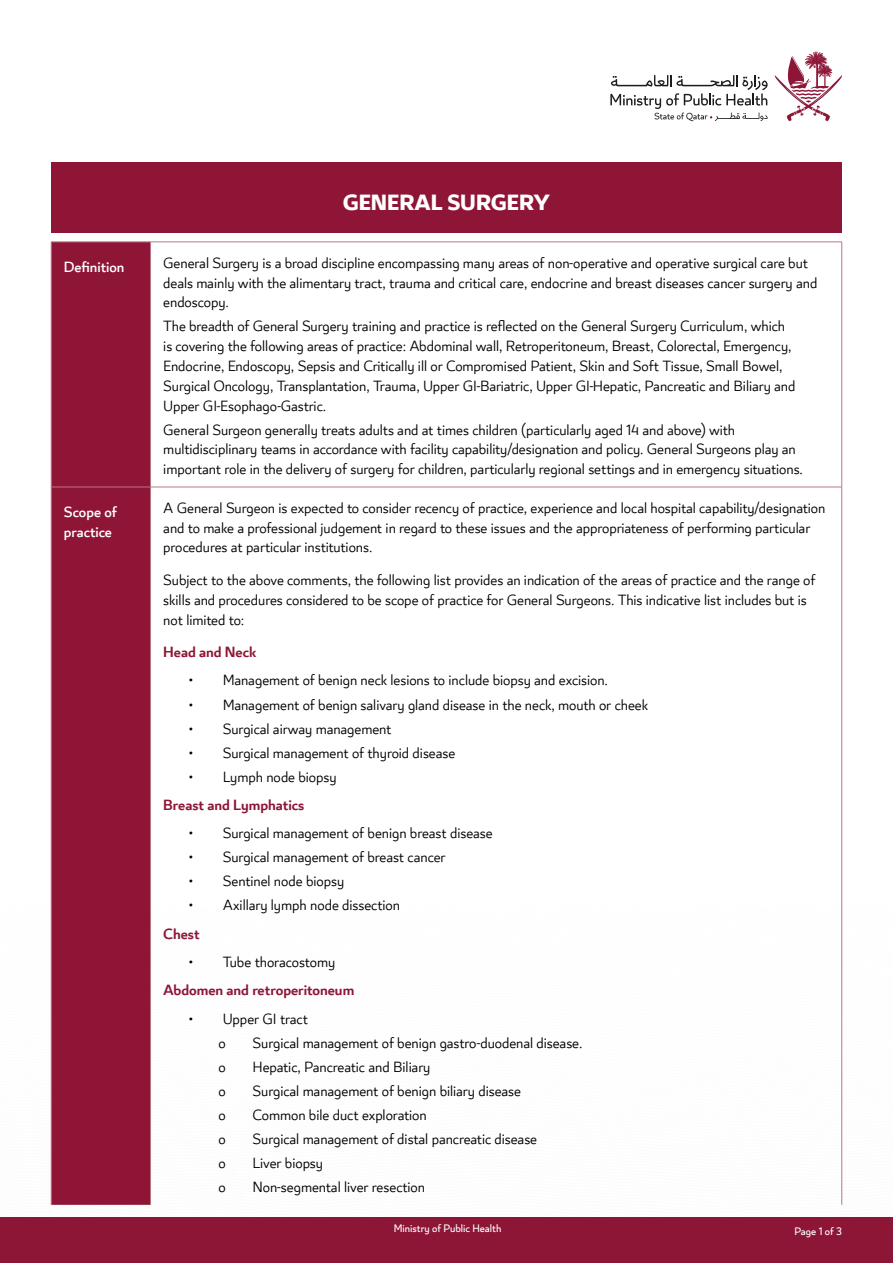
<style>
.page{position:relative;width:893px;height:1263px;background:#fff}
.page>*{position:absolute;margin:0;border:0;box-sizing:border-box;transform-origin:0 0}
.t1{font:800 24px "Lusail";color:#fff}
.t2{font:300 16.5px/19.8px "Lusail";color:#000}
.t3{font:600 16.5px "Lusail";color:#8d1637}
.t4{font:500 16.5px/19.8px "Lusail";letter-spacing:-.005em;color:#fff}
.t5{font:12px "Lusail";color:#fff}
</style>
<div class="page">
<div style="left:0;top:1217px;width:893px;height:46px;background:#8d1637"></div>
<div style="left:52px;top:243px;width:98px;height:962px;background:#8e1536"></div>
<hr style="left:51px;top:242px;width:100px;height:1px;background:#ba7688">
<hr style="left:51px;top:242px;width:1px;height:245px;background:#ba7688">
<hr style="left:150px;top:242px;width:1px;height:245px;background:#ba7688">
<hr style="left:51px;top:487px;width:1px;height:718px;background:#ba7688">
<hr style="left:150px;top:487px;width:1px;height:718px;background:#ba7688">
<hr style="left:151px;top:242px;width:691px;height:1px;background:#ba7688">
<hr style="left:841px;top:242px;width:1px;height:245px;background:#ba7688">
<hr style="left:51px;top:487px;width:100px;height:1px;background:#ba7688">
<hr style="left:151px;top:487px;width:691px;height:1px;background:#ba7688">
<hr style="left:841px;top:487px;width:1px;height:718px;background:#ba7688">
<div style="left:51px;top:162px;width:791px;height:70px;background:#8e1536"></div>
<svg style="left:774px;top:51px;width:68px;height:70px"></svg>
<svg style="left:610px;top:75px;width:158px;height:46px"></svg>
<h1 class="t1" style="left:343px;top:187px;width:209px">GENERAL SURGERY</h1>
<p class="t4" style="left:64px;top:258px;width:62px">Definition</p>
<p class="t2" style="left:163px;top:254px;width:656px">General Surgery is a broad discipline encompassing many areas of non-operative and operative surgical care but deals mainly with the alimentary tract, trauma and critical care, endocrine and breast diseases cancer surgery and endoscopy.</p>
<p class="t2" style="left:163px;top:317px;width:634px">The breadth of General Surgery training and practice is reflected on the General Surgery Curriculum, which is covering the following areas of practice: Abdominal wall, Retroperitoneum, Breast, Colorectal, Emergency, Endocrine, Endoscopy, Sepsis and Critically ill or Compromised Patient, Skin and Soft Tissue, Small Bowel, Surgical Oncology, Transplantation, Trauma, Upper GI-Bariatric, Upper GI-Hepatic, Pancreatic and Biliary and Upper GI-Esophago-Gastric.</p>
<p class="t2" style="left:163px;top:421px;width:641px">General Surgeon generally treats adults and at times children (particularly aged 14 and above) with multidisciplinary teams in accordance with facility capability/designation and policy. General Surgeons play an important role in the delivery of surgery for children, particularly regional settings and in emergency situations.</p>
<p class="t4" style="left:64px;top:503px;width:54px">Scope of practice</p>
<p class="t2" style="left:163px;top:499px;width:664px">A General Surgeon is expected to consider recency of practice, experience and local hospital capability/designation and to make a professional judgement in regard to these issues and the appropriateness of performing particular procedures at particular institutions.</p>
<p class="t2" style="left:163px;top:571px;width:654px">Subject to the above comments, the following list provides an indication of the areas of practice and the range of skills and procedures considered to be scope of practice for General Surgeons. This indicative list includes but is not limited to:</p>
<p class="t3" style="left:163px;top:642px;width:95px">Head and Neck</p>
<p class="t2" style="left:189px;top:671px;width:421px">• Management of benign neck lesions to include biopsy and excision.</p>
<p class="t2" style="left:189px;top:695px;width:461px">• Management of benign salivary gland disease in the neck, mouth or cheek</p>
<p class="t2" style="left:189px;top:719px;width:204px">• Surgical airway management</p>
<p class="t2" style="left:189px;top:743px;width:268px">• Surgical management of thyroid disease</p>
<p class="t2" style="left:189px;top:768px;width:149px">• Lymph node biopsy</p>
<p class="t3" style="left:163px;top:794px;width:143px">Breast and Lymphatics</p>
<p class="t2" style="left:189px;top:824px;width:305px">• Surgical management of benign breast disease</p>
<p class="t2" style="left:189px;top:848px;width:258px">• Surgical management of breast cancer</p>
<p class="t2" style="left:189px;top:872px;width:157px">• Sentinel node biopsy</p>
<p class="t2" style="left:189px;top:896px;width:213px">• Axillary lymph node dissection</p>
<p class="t3" style="left:163px;top:923px;width:38px">Chest</p>
<p class="t2" style="left:189px;top:953px;width:148px">• Tube thoracostomy</p>
<p class="t3" style="left:163px;top:980px;width:192px">Abdomen and retroperitoneum</p>
<p class="t2" style="left:219px;top:1007px;width:91px;line-height:24px;text-indent:-30px">• Upper GI tract o</p>
<p class="t2" style="left:253px;top:1034px;width:331px">Surgical management of benign gastro-duodenal disease.</p>
<p class="t2" style="left:219px;top:1058px;width:9px">o</p>
<p class="t2" style="left:253px;top:1058px;width:179px">Hepatic, Pancreatic and Biliary</p>
<p class="t2" style="left:219px;top:1082px;width:9px">o</p>
<p class="t2" style="left:253px;top:1082px;width:270px">Surgical management of benign biliary disease</p>
<p class="t2" style="left:219px;top:1106px;width:9px">o</p>
<p class="t2" style="left:253px;top:1106px;width:176px">Common bile duct exploration</p>
<p class="t2" style="left:219px;top:1130px;width:9px">o</p>
<p class="t2" style="left:253px;top:1130px;width:286px">Surgical management of distal pancreatic disease</p>
<p class="t2" style="left:219px;top:1154px;width:9px">o</p>
<p class="t2" style="left:253px;top:1154px;width:72px">Liver biopsy</p>
<p class="t2" style="left:219px;top:1178px;width:9px">o</p>
<p class="t2" style="left:253px;top:1178px;width:174px">Non-segmental liver resection</p>
<p class="t5" style="left:394px;top:1221px;width:109px">Ministry of Public Health</p>
<p class="t5" style="left:794px;top:1224px;width:49px">Page 1 of 3</p>
</div>
